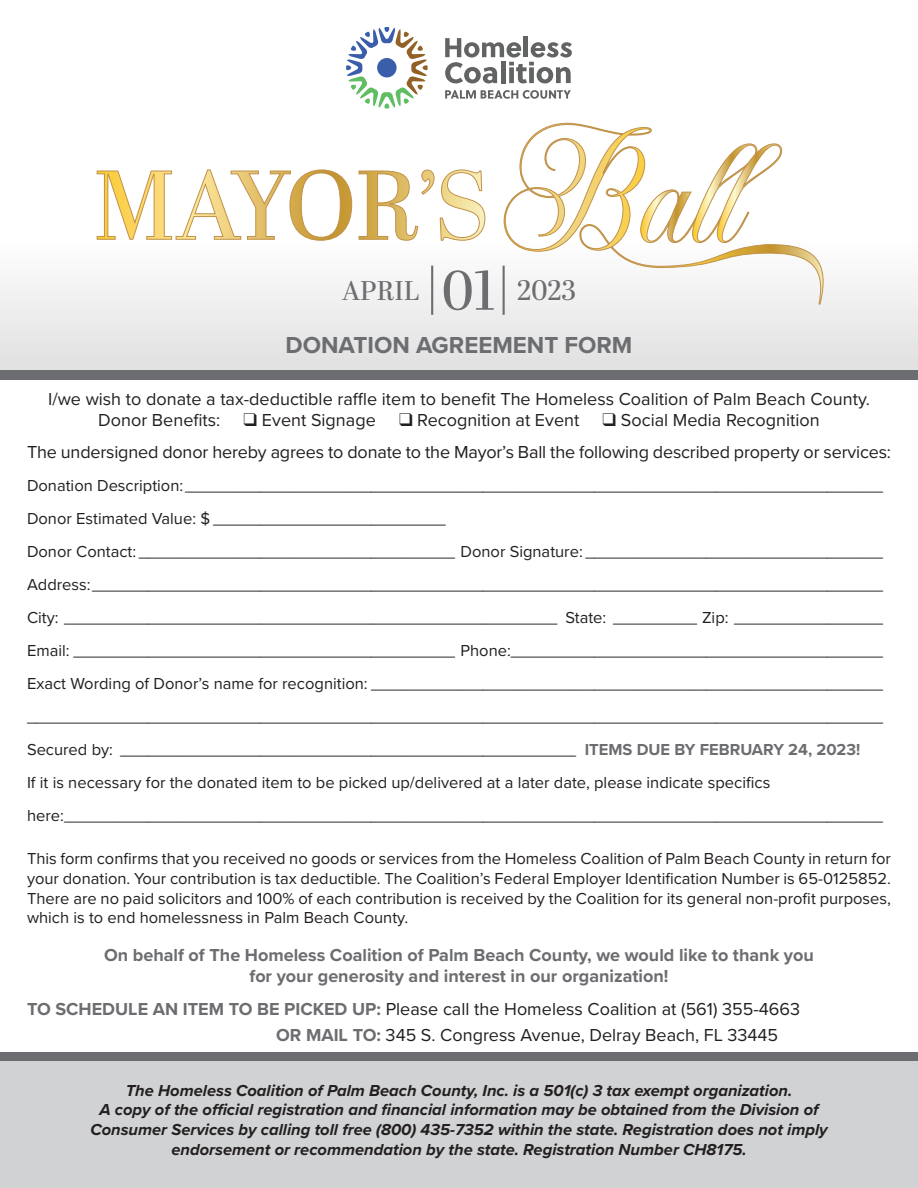
<style>
.page{position:relative;width:918px;height:1188px;background:#fff}
.page>*{position:absolute;margin:0;border:0;box-sizing:border-box;transform-origin:0 0}
.t1{font:27px "Abril Display";color:#6c6d70}
.t2{font:700 24px "Proxima Nova";color:#6c6d70}
.t3{font:18px "Proxima Nova";color:#231f20}
.t4{font:700 18px "Proxima Nova";color:#6c6d70}
.t5{font:16.5px/19.8px "Proxima Nova";color:#231f20}
.t6{font:italic 700 16.5px "Proxima Nova";color:#231f20}
.s1{font-size:55.35px}
.s2{font-size:28.2px}
.s3{font-weight:700;color:#6c6d70}
</style>
<div class="page">
<div style="left:0;top:226px;width:918px;height:154px;background:linear-gradient(to bottom,#fff,#dedfdf)"></div>
<hr style="left:431px;top:266px;width:2px;height:49px;background:#6c6d70">
<hr style="left:503px;top:266px;width:2px;height:49px;background:#6c6d70">
<svg style="left:97px;top:169px;width:255px;height:72px"></svg>
<svg style="left:359px;top:170px;width:75px;height:71px"></svg>
<svg style="left:440px;top:170px;width:45px;height:71px"></svg>
<svg style="left:504px;top:122px;width:327px;height:182px"></svg>
<div style="left:0;top:370px;width:918px;height:10px;background:#6c6d70"></div>
<div style="left:0;top:1052px;width:918px;height:10px;background:#6c6d70"></div>
<div style="left:0;top:1062px;width:918px;height:126px;background:#d1d2d4"></div>
<svg style="left:346px;top:27px;width:82px;height:81px"></svg>
<div style="left:377px;top:58px;width:20px;height:19px;background:#3b5eab;border-radius:50%"></div>
<hr style="left:524px;top:37px;width:4px;height:20px;background:#626363">
<svg style="left:445px;top:38px;width:127px;height:45px"></svg>
<svg style="left:445px;top:90px;width:126px;height:9px"></svg>
<p class="t1" style="left:342px;top:272px;width:235px">april <span class="s1">01</span> <span class="s2">2023</span></p>
<p class="t2" style="left:286px;top:327px;width:348px">DONATION AGREEMENT FORM</p>
<p class="t3" style="left:48px;top:385px;width:823px">I/we wish to donate a tax-deductible raffle item to benefit The Homeless Coalition of Palm Beach County.</p>
<p class="t3" style="left:98px;top:407px;width:124px">Donor Benefits:</p>
<p class="t3" style="left:244px;top:407px;width:134px">❑ Event Signage</p>
<p class="t3" style="left:399px;top:407px;width:182px">❑ Recognition at Event</p>
<p class="t3" style="left:603px;top:407px;width:219px">❑ Social Media Recognition</p>
<p class="t3" style="left:27px;top:438px;width:866px">The undersigned donor hereby agrees to donate to the Mayor’s Ball the following described property or services:</p>
<p class="t5" style="left:27px;top:475px;width:858px">Donation Description:___________________________________________________________________________</p>
<p class="t5" style="left:27px;top:508px;width:420px">Donor Estimated Value: $ _________________________</p>
<p class="t5" style="left:27px;top:541px;width:858px">Donor Contact: __________________________________ Donor Signature: ________________________________</p>
<p class="t5" style="left:27px;top:574px;width:858px">Address:_____________________________________________________________________________________</p>
<p class="t5" style="left:27px;top:607px;width:858px">City: _____________________________________________________ State: _________ Zip: ________________</p>
<p class="t5" style="left:27px;top:640px;width:858px">Email: _________________________________________ Phone:________________________________________</p>
<p class="t5" style="left:27px;top:673px;width:858px">Exact Wording of Donor’s name for recognition: _______________________________________________________</p>
<p class="t5" style="left:27px;top:706px;width:858px">____________________________________________________________________________________________</p>
<p class="t5" style="left:27px;top:739px;width:835px">Secured by: _________________________________________________ <span class="s3">ITEMS DUE BY FEBRUARY 24, 2023!</span></p>
<p class="t5" style="left:27px;top:765px;width:858px;line-height:33px">If it is necessary for the donated item to be picked up/delivered at a later date, please indicate specifics here:________________________________________________________________________________________</p>
<p class="t5" style="left:27px;top:848px;width:866px;text-align:justify">This form confirms that you received no goods or services from the Homeless Coalition of Palm Beach County in return for your donation. Your contribution is tax deductible. The Coalition’s Federal Employer Identification Number is 65-0125852.<br>There are no paid solicitors and 100% of each contribution is received by the Coalition for its general non-profit purposes, which is to end homelessness in Palm Beach County.</p>
<p class="t4" style="left:104px;top:941px;width:711px">On behalf of The Homeless Coalition of Palm Beach County, we would like to thank you</p>
<p class="t4" style="left:249px;top:963px;width:421px">for your generosity and interest in our organization!</p>
<p class="t3" style="left:27px;top:996px;width:775px"><span class="s3">TO SCHEDULE AN ITEM TO BE PICKED UP:</span> Please call the Homeless Coalition at (561) 355-4663</p>
<p class="t3" style="left:276px;top:1021px;width:504px"><span class="s3">OR MAIL TO:</span> 345 S. Congress Avenue, Delray Beach, FL 33445</p>
<p class="t6" style="left:126px;top:1078px;width:668px">The Homeless Coalition of Palm Beach County, Inc. is a 501(c) 3 tax exempt organization.</p>
<p class="t6" style="left:99px;top:1098px;width:721px">A copy of the official registration and financial information may be obtained from the Division of</p>
<p class="t6" style="left:90px;top:1117px;width:739px">Consumer Services by calling toll free (800) 435-7352 within the state. Registration does not imply</p>
<p class="t6" style="left:171px;top:1137px;width:577px">endorsement or recommendation by the state. Registration Number CH8175.</p>
</div>
